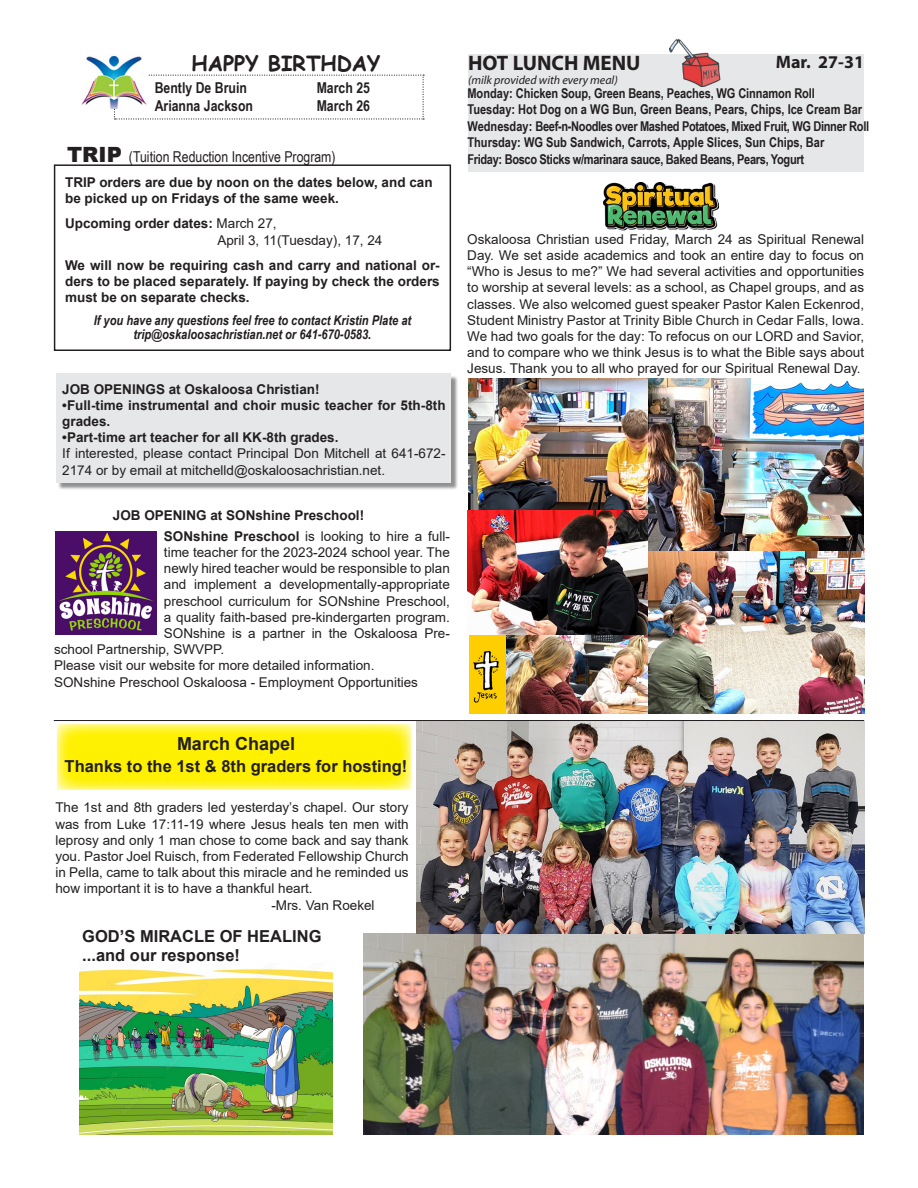
<style>
.page{position:relative;width:918px;height:1188px;background:#fff}
.page>*{position:absolute;margin:0;border:0;box-sizing:border-box;transform-origin:0 0}
.t1{font:700 21px "Comic Sans MS";color:#231f20}
.t2{font:700 21px "Myriad Pro";color:#231f20}
.t3{font:700 18px "Arial";color:#231f20}
.t4{font:700 18px "Myriad Pro";color:#231f20}
.Body_copy{font:700 16.5px "Arial";color:#231f20}
.t5{font:700 15px "Arial Narrow";color:#231f20}
.Body_copy-2{font:15px "Arial Narrow";color:#231f20}
.Body_copy-3{font:13.5px/16.2px "Arial";color:#231f20;text-align:justify}
.Body_copy-4{font:700 13.5px/16.2px "Arial";color:#231f20}
.t6{font:700 13.5px "Arial Narrow";letter-spacing:-.01em;color:#231f20}
.Body_copy-5{font:italic 700 13.5px "Arial Narrow";color:#231f20}
.t7{font:italic 12px "Myriad Pro";color:#231f20}
.s1{font-family:"Arial";font-weight:900;font-size:21px;color:#fff}
.s2{font-weight:400}
.s3{font-weight:700}
</style>
<div class="page">
<div style="left:468px;top:54px;width:395px;height:117px;background:#e6e7e9"></div>
<img style="left:669px;top:39px;width:52px;height:47px">
<svg style="left:114px;top:75px;width:310px;height:45px"></svg>
<img style="left:81px;top:55px;width:66px;height:53px">
<div style="left:54px;top:164px;width:397px;height:187px;border:2px solid #231f20"></div>
<svg style="left:56px;top:724px;width:356px;height:66px;background:#fff21a"></svg>
<img style="left:56px;top:531px;width:100px;height:104px">
<div style="left:58px;top:375px;width:400px;height:116px;background:#231f20;opacity:.5"></div>
<div style="left:56px;top:374px;width:394px;height:109px;background:#e6e7e9"></div>
<img style="left:363px;top:933px;width:501px;height:202px">
<img style="left:417px;top:721px;width:447px;height:212px">
<img style="left:79px;top:968px;width:253px;height:167px">
<img style="left:467px;top:379px;width:181px;height:256px">
<img style="left:648px;top:550px;width:216px;height:163px">
<img style="left:469px;top:635px;width:179px;height:78px">
<img style="left:648px;top:379px;width:216px;height:171px">
<img style="left:604px;top:182px;width:114px;height:49px">
<hr style="left:54px;top:720px;width:810px;height:1px;background:#231f20">
<p class="t1" style="left:192px;top:48px;width:191px">HAPPY BIRTHDAY</p>
<p class="t4" style="left:776px;top:50px;width:90px">Mar. 27-31</p>
<p class="t5" style="left:155px;top:76px;width:94px">Bently De Bruin</p>
<p class="t5" style="left:317px;top:76px;width:55px">March 25</p>
<p class="t5" style="left:155px;top:94px;width:100px">Arianna Jackson</p>
<p class="t5" style="left:317px;top:94px;width:55px">March 26</p>
<p class="t2" style="left:468px;top:49px;width:174px">HOT LUNCH MENU</p>
<p class="t7" style="left:468px;top:73px;width:151px">(milk provided with every meal)</p>
<p class="t6" style="left:467px;top:83px;width:349px">Monday: Chicken Soup, Green Beans, Peaches, WG Cinnamon Roll</p>
<p class="t6" style="left:467px;top:100px;width:396px">Tuesday: Hot Dog on a WG Bun, Green Beans, Pears, Chips, Ice Cream Bar</p>
<p class="t6" style="left:467px;top:116px;width:403px">Wednesday: Beef-n-Noodles over Mashed Potatoes, Mixed Fruit, WG Dinner Roll</p>
<p class="t6" style="left:467px;top:133px;width:359px">Thursday: WG Sub Sandwich, Carrots, Apple Slices, Sun Chips, Bar</p>
<p class="t6" style="left:467px;top:149px;width:338px">Friday: Bosco Sticks w/marinara sauce, Baked Beans, Pears, Yogurt</p>
<p class="Body_copy-2" style="left:67px;top:145px;width:270px"><span class="s1">TRIP</span> (Tuition Reduction Incentive Program)</p>
<p class="Body_copy-4" style="left:65px;top:174px;width:369px">TRIP orders are due by noon on the dates below, and can be picked up on Fridays of the same week.</p>
<p class="Body_copy-4" style="left:65px;top:216px;width:213px">Upcoming order dates: <span class="s2">March 27,</span></p>
<p class="Body_copy-3" style="left:217px;top:232px;width:167px">April 3, 11(Tuesday), 17, 24</p>
<p class="Body_copy-4" style="left:65px;top:257px;width:376px;text-align:justify">We will now be requiring cash and carry and national or&shy;ders to be placed separately. If paying by check the orders must be on separate checks.</p>
<p class="Body_copy-5" style="left:94px;top:310px;width:319px">If you have any questions feel free to contact Kristin Plate at</p>
<p class="Body_copy-5" style="left:134px;top:324px;width:239px">trip@oskaloosachristian.net or 641-670-0583.</p>
<p class="Body_copy-4" style="left:62px;top:381px;width:259px">JOB OPENINGS at Oskaloosa Christian!</p>
<p class="Body_copy-4" style="left:62px;top:397px;width:385px">•Full-time instrumental and choir music teacher for 5th-8th grades.</p>
<p class="Body_copy-4" style="left:62px;top:430px;width:278px">•Part-time art teacher for all KK-8th grades.</p>
<p class="Body_copy-3" style="left:62px;top:446px;width:385px">If interested, please contact Principal Don Mitchell at 641-672-<br>2174 or by email at mitchelld@oskaloosachristian.net.</p>
<p class="Body_copy-4" style="left:113px;top:508px;width:253px">JOB OPENING at SONshine Preschool!</p>
<p class="Body_copy-3" style="left:164px;top:528px;width:287px"><span class="s3">SONshine Preschool</span> is looking to hire a full-</p>
<p class="Body_copy-3" style="left:164px;top:544px;width:287px">time teacher for the 2023-2024 school year. The</p>
<p class="Body_copy-3" style="left:164px;top:560px;width:287px">newly hired teacher would be responsible to plan</p>
<p class="Body_copy-3" style="left:164px;top:577px;width:287px">and implement a developmentally-appropriate</p>
<p class="Body_copy-3" style="left:164px;top:593px;width:287px">preschool curriculum for SONshine Preschool,</p>
<p class="Body_copy-3" style="left:164px;top:609px;width:287px">a quality faith-based pre-kindergarten program.</p>
<p class="Body_copy-3" style="left:164px;top:625px;width:287px">SONshine is a partner in the Oskaloosa Pre-</p>
<p class="Body_copy-3" style="left:54px;top:641px;width:172px">school Partnership, SWVPP.</p>
<p class="Body_copy-3" style="left:54px;top:658px;width:322px">Please visit our website for more detailed information.</p>
<p class="Body_copy-3" style="left:54px;top:674px;width:365px">SONshine Preschool Oskaloosa - Employment Opportunities</p>
<p class="Body_copy-3" style="left:467px;top:231px;width:398px">Oskaloosa Christian used Friday, March 24 as Spiritual Renewal Day. We set aside academics and took an entire day to focus on “Who is Jesus to me?” We had several activities and opportunities to worship at several levels: as a school, as Chapel groups, and as classes. We also welcomed guest speaker Pastor Kalen Eckenrod, Student Ministry Pastor at Trinity Bible Church in Cedar Falls, Iowa.<br>We had two goals for the day: To refocus on our LORD and Savior, and to compare who we think Jesus is to what the Bible says about Jesus. Thank you to all who prayed for our Spiritual Renewal Day.</p>
<p class="t3" style="left:177px;top:731px;width:120px">March Chapel</p>
<p class="Body_copy" style="left:65px;top:755px;width:344px">Thanks to the 1st &amp; 8th graders for hosting!</p>
<p class="Body_copy-3" style="left:55px;top:800px;width:355px">The 1st and 8th graders led yesterday’s chapel. Our story was from Luke 17:11-19 where Jesus heals ten men with leprosy and only 1 man chose to come back and say thank you. Pastor Joel Ruisch, from Federated Fellowship Church in Pella, came to talk about this miracle and he reminded us how important it is to have a thankful heart.</p>
<p class="Body_copy-3" style="left:271px;top:897px;width:105px">-Mrs. Van Roekel</p>
<p class="Body_copy" style="left:82px;top:924px;width:241px">GOD’S MIRACLE OF HEALING</p>
<p class="Body_copy" style="left:82px;top:944px;width:159px">...and our response!</p>
</div>
